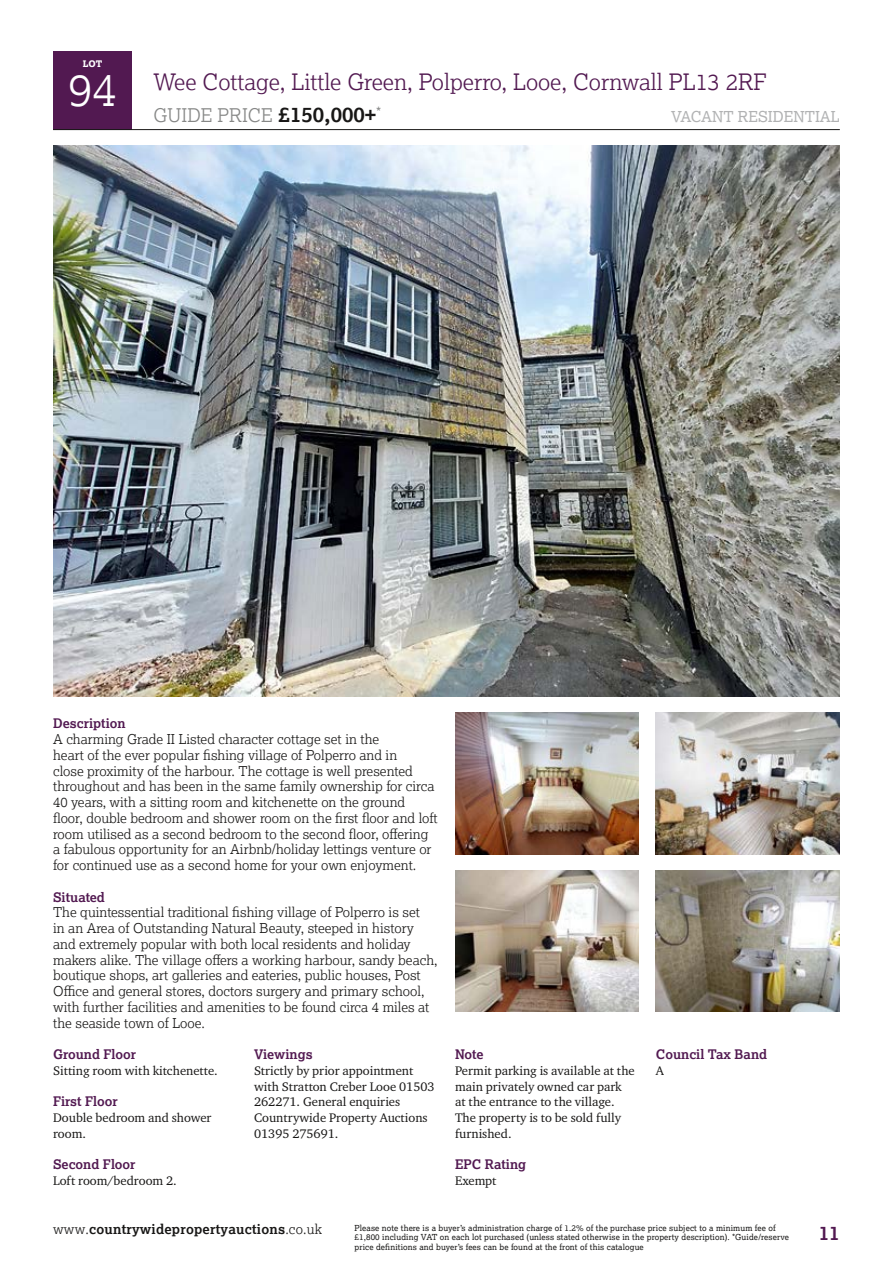
<style>
.page{position:relative;width:893px;height:1263px;background:#fff}
.page>*{position:absolute;margin:0;border:0;box-sizing:border-box;transform-origin:0 0}
.t1{font:300 45px "Lexia";color:#fff}
.t2{font:300 22.5px "Lexia";color:#521951}
.t3{font:700 19.5px "Lexia";color:#521951}
.t4{font:300 18.75px "Lexia";color:#868786}
.t5{font:15px "Lexia";color:#b1b2b3}
.t6{font:300 13.5px/15.8px "Lexia";color:#181716}
.t7{font:700 13.5px "Lexia";letter-spacing:.015em;color:#181716}
.t8{font:13.5px "Lexia";color:#868786}
.t9{font:700 13.2px "Lexia";color:#521951}
.t10{font:12.75px/15.8px "Charter ITC Pro";color:#181716}
.t11{font:800 9px "Lexia";color:#fff}
.t12{font:8.25px/9.8px "Lexia";letter-spacing:.015em;color:#181716}
.s1{font-weight:700;font-size:21px;color:#181716}
.s2{font-weight:300}
</style>
<div class="page">
<div style="left:53px;top:51px;width:79px;height:79px;background:#521951"></div>
<hr style="left:53px;top:129px;width:787px;height:1px;background:#181716">
<img style="left:53px;top:146px;width:787px;height:551px">
<img style="left:455px;top:870px;width:184px;height:142px">
<img style="left:455px;top:713px;width:184px;height:141px">
<img style="left:656px;top:870px;width:184px;height:142px">
<img style="left:656px;top:713px;width:184px;height:141px">
<p class="t11" style="left:83px;top:58px;width:21px">LOT</p>
<h1 class="t1" style="left:68px;top:61px;width:50px">94</h1>
<h2 class="t2" style="left:154px;top:68px;width:615px">Wee Cottage, Little Green, Polperro, Looe, Cornwall PL13 2RF</h2>
<h3 class="t4" style="left:154px;top:103px;width:224px">GUIDE PRICE <span class="s1">£150,000+</span></h3>
<p class="t5" style="left:671px;top:107px;width:170px">VACANT RESIDENTIAL</p>
<p class="t8" style="left:376px;top:104px;width:7px">*</p>
<p class="t9" style="left:53px;top:715px;width:74px">Description</p>
<p class="t6" style="left:53px;top:731px;width:386px">A charming Grade II Listed character cottage set in the<br>heart of the ever popular fishing village of Polperro and in<br>close proximity of the harbour. The cottage is well presented throughout and has been in the same family ownership for circa 40 years, with a sitting room and kitchenette on the ground floor, double bedroom and shower room on the first floor and loft room utilised as a second bedroom to the second floor, offering a fabulous opportunity for an Airbnb/holiday lettings venture or for continued use as a second home for your own enjoyment.</p>
<p class="t9" style="left:53px;top:888px;width:53px">Situated</p>
<p class="t6" style="left:53px;top:904px;width:386px">The quintessential traditional fishing village of Polperro is set<br>in an Area of Outstanding Natural Beauty, steeped in history and extremely popular with both local residents and holiday makers alike. The village offers a working harbour, sandy beach, boutique shops, art galleries and eateries, public houses, Post Office and general stores, doctors surgery and primary school, with further facilities and amenities to be found circa 4 miles at the seaside town of Looe.</p>
<p class="t9" style="left:53px;top:1046px;width:84px">Ground Floor</p>
<p class="t10" style="left:53px;top:1062px;width:166px">Sitting room with kitchenette.</p>
<p class="t9" style="left:53px;top:1093px;width:66px">First Floor</p>
<p class="t10" style="left:53px;top:1110px;width:160px">Double bedroom and shower room.</p>
<p class="t9" style="left:53px;top:1156px;width:84px">Second Floor</p>
<p class="t10" style="left:53px;top:1173px;width:125px">Loft room/bedroom 2.</p>
<p class="t9" style="left:254px;top:1046px;width:60px">Viewings</p>
<p class="t10" style="left:254px;top:1062px;width:182px">Strictly by prior appointment with Stratton Creber Looe 01503<br>262271. General enquiries<br>Countrywide Property Auctions<br>01395 275691.</p>
<p class="t9" style="left:455px;top:1046px;width:30px">Note</p>
<p class="t10" style="left:455px;top:1062px;width:181px">Permit parking is available at the main privately owned car park at the entrance to the village.<br>The property is to be sold fully furnished.</p>
<p class="t9" style="left:455px;top:1156px;width:73px">EPC Rating</p>
<p class="t10" style="left:455px;top:1173px;width:43px">Exempt</p>
<p class="t9" style="left:656px;top:1046px;width:113px">Council Tax Band</p>
<p class="t10" style="left:656px;top:1062px;width:10px">A</p>
<p class="t7" style="left:53px;top:1221px;width:271px"><span class="s2">www.</span>countrywidepropertyauctions<span class="s2">.co.uk</span></p>
<h3 class="t3" style="left:819px;top:1220px;width:23px">11</h3>
<p class="t12" style="left:355px;top:1222px;width:436px">Please note there is a buyer’s administration charge of 1.2% of the purchase price subject to a minimum fee of £1,800 including VAT on each lot purchased (unless stated otherwise in the property description). *Guide/reserve price definitions and buyer’s fees can be found at the front of this catalogue</p>
</div>
